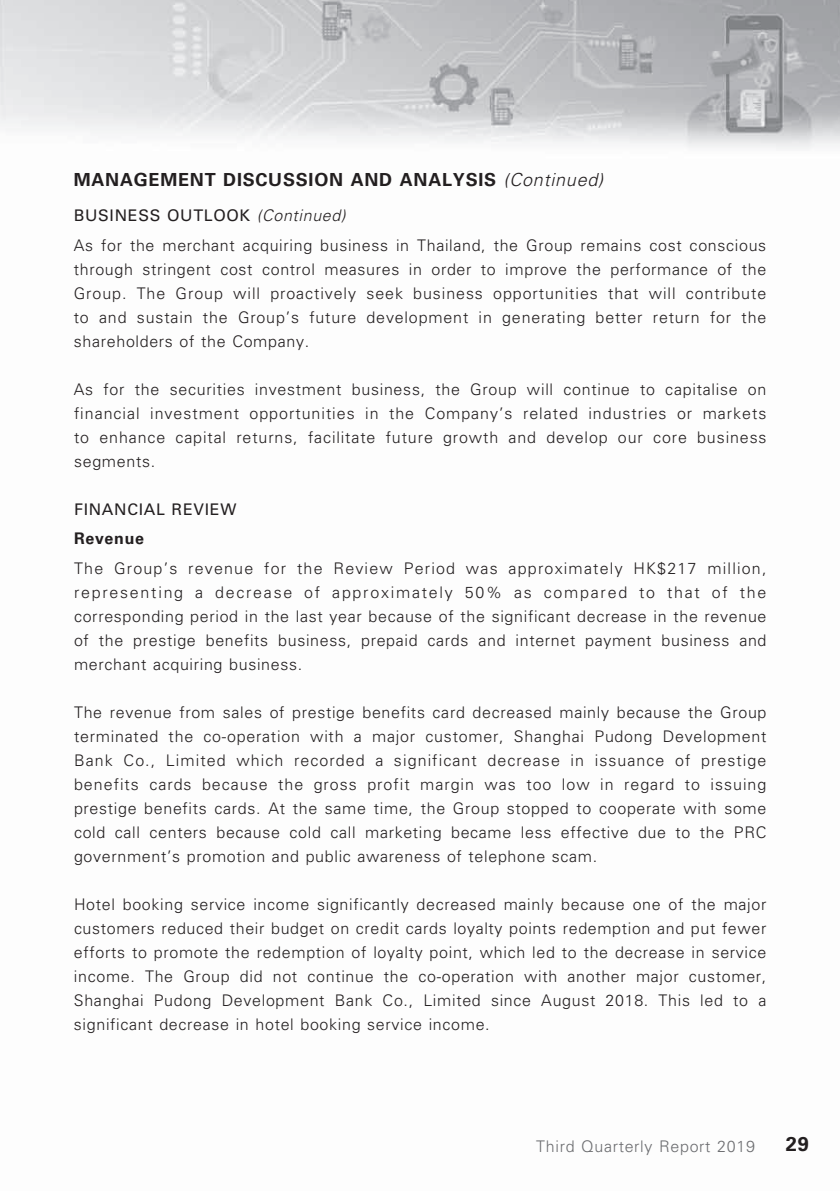
<style>
.page{position:relative;width:840px;height:1191px;background:#fff}
.page>*{position:absolute;margin:0;border:0;box-sizing:border-box;transform-origin:0 0}
.t1{font:700 20px "Univers LT Std";color:#231f20}
.t2{font:700 18px "Univers";letter-spacing:.04em;color:#231f20}
.t3{font:300 16px/24px "Univers";letter-spacing:.04em;color:#231f20;text-align:justify}
.t4{font:300 16px "Univers";letter-spacing:.04em;color:#6c6d70}
.t5{font:16px "Univers";letter-spacing:.04em;color:#231f20}
.t6{font:700 16px "Univers";letter-spacing:.04em;color:#231f20}
.s1{font-weight:300;font-style:italic}
.s2{font-weight:400}
.s3{font-style:italic}
</style>
<div class="page">
<img style="left:0;top:0;width:839px;height:149px">
<p class="t2" style="left:74px;top:169px;width:530px">MANAGEMENT DISCUSSION AND ANALYSIS <span class="s1">(Continued)</span></p>
<p class="t3" style="left:74px;top:200px;width:693px;line-height:29.6px"><span class="s2">BUSINESS OUTLOOK</span> <span class="s3">(Continued)<br></span>As for the merchant acquiring business in Thailand, the Group remains cost conscious</p>
<p class="t3" style="left:74px;top:257px;width:693px">through stringent cost control measures in order to improve the performance of the Group. The Group will proactively seek business opportunities that will contribute to and sustain the Group’s future development in generating better return for the shareholders of the Company.</p>
<p class="t3" style="left:74px;top:377px;width:693px">As for the securities investment business, the Group will continue to capitalise on financial investment opportunities in the Company’s related industries or markets to enhance capital returns, facilitate future growth and develop our core business segments.</p>
<p class="t5" style="left:74px;top:499px;width:164px">FINANCIAL REVIEW</p>
<p class="t6" style="left:74px;top:529px;width:71px">Revenue</p>
<p class="t3" style="left:74px;top:556px;width:693px">The Group’s revenue for the Review Period was approximately HK$217 million, representing a decrease of approximately 50% as compared to that of the corresponding period in the last year because of the significant decrease in the revenue of the prestige benefits business, prepaid cards and internet payment business and merchant acquiring business.</p>
<p class="t3" style="left:74px;top:700px;width:693px">The revenue from sales of prestige benefits card decreased mainly because the Group terminated the co-operation with a major customer, Shanghai Pudong Development Bank Co., Limited which recorded a significant decrease in issuance of prestige benefits cards because the gross profit margin was too low in regard to issuing prestige benefits cards. At the same time, the Group stopped to cooperate with some cold call centers because cold call marketing became less effective due to the PRC government’s promotion and public awareness of telephone scam.</p>
<p class="t3" style="left:74px;top:892px;width:693px">Hotel booking service income significantly decreased mainly because one of the major customers reduced their budget on credit cards loyalty points redemption and put fewer efforts to promote the redemption of loyalty point, which led to the decrease in service income. The Group did not continue the co-operation with another major customer, Shanghai Pudong Development Bank Co., Limited since August 2018. This led to a significant decrease in hotel booking service income.</p>
<p class="t4" style="left:536px;top:1137px;width:220px">Third Quarterly Report 2019</p>
<p class="t1" style="left:785px;top:1132px;width:25px">29</p>
</div>
